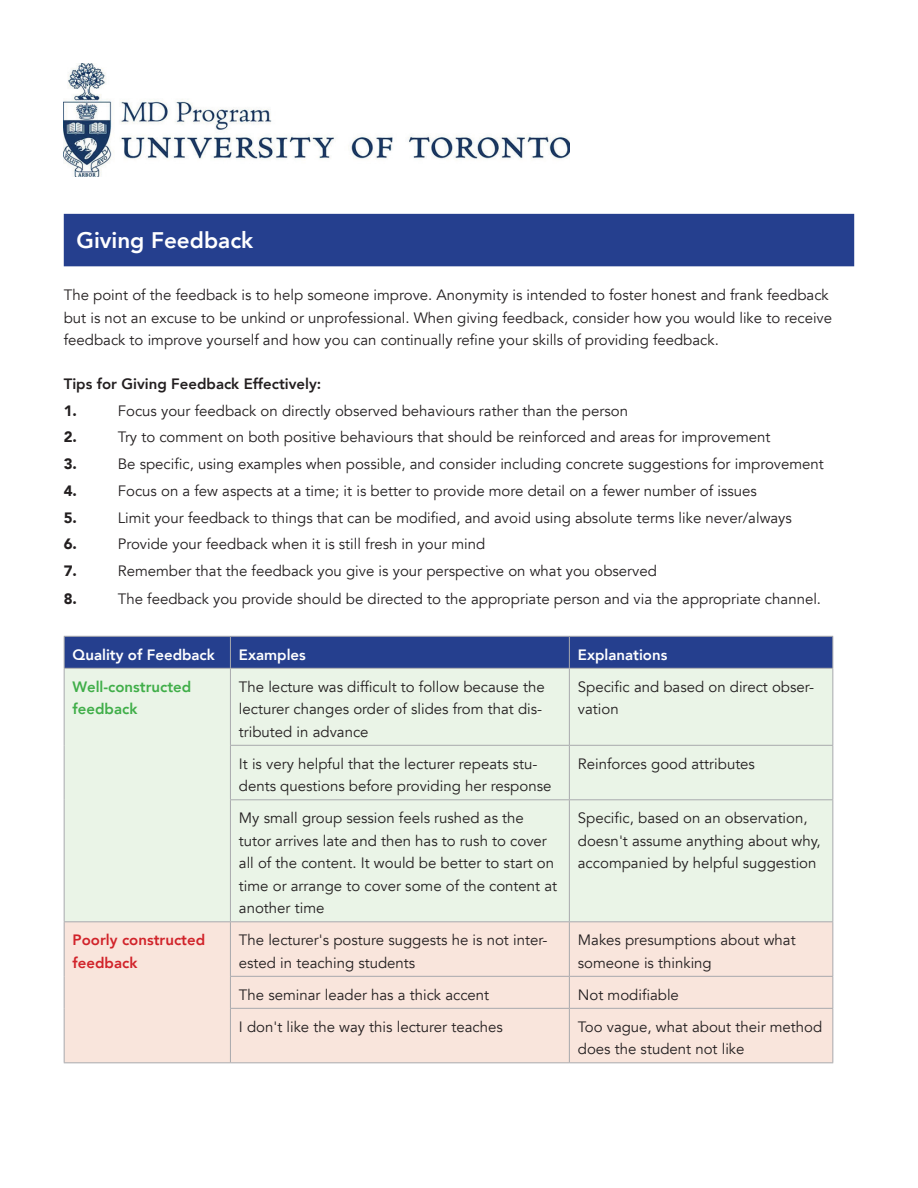
<style>
.page{position:relative;width:918px;height:1188px;background:#fff}
.page>*{position:absolute;margin:0;border:0;box-sizing:border-box;transform-origin:0 0}
.t1{font:800 22.5px "Avenir";color:#fff}
.t2{font:15px/22.5px "Avenir";color:#231f20}
.t3{font:800 15px "Avenir";color:#fff}
.t4{font:800 15px "Avenir";color:#231f20}
.t5{font:800 15px/22.5px "Avenir";color:#d1232a}
.t6{font:800 15px/22.5px "Avenir";color:#40ae49}
.t7{font:900 15px "Avenir";color:#231f20}
</style>
<div class="page">
<img style="left:64px;top:64px;width:506px;height:113px">
<div style="left:64px;top:214px;width:790px;height:52px;background:#253f8e"></div>
<div style="left:65px;top:637px;width:767px;height:31px;background:#253f8e"></div>
<div style="left:65px;top:669px;width:767px;height:252px;background:#eaf4e7"></div>
<div style="left:65px;top:922px;width:767px;height:140px;background:#f9e5dc"></div>
<hr style="left:64px;top:636px;width:166px;height:1px;background:#a8a9ad">
<hr style="left:64px;top:637px;width:1px;height:31px;background:#a8a9ad">
<hr style="left:230px;top:636px;width:339px;height:1px;background:#a8a9ad">
<hr style="left:230px;top:637px;width:1px;height:31px;background:#a8a9ad">
<hr style="left:569px;top:636px;width:264px;height:1px;background:#a8a9ad">
<hr style="left:569px;top:637px;width:1px;height:31px;background:#a8a9ad">
<hr style="left:832px;top:637px;width:1px;height:31px;background:#a8a9ad">
<hr style="left:64px;top:668px;width:166px;height:1px;background:#a8a9ad">
<hr style="left:64px;top:669px;width:1px;height:76px;background:#a8a9ad">
<hr style="left:64px;top:745px;width:1px;height:55px;background:#a8a9ad">
<hr style="left:64px;top:800px;width:1px;height:121px;background:#a8a9ad">
<hr style="left:230px;top:668px;width:339px;height:1px;background:#a8a9ad">
<hr style="left:230px;top:669px;width:1px;height:76px;background:#a8a9ad">
<hr style="left:569px;top:668px;width:264px;height:1px;background:#a8a9ad">
<hr style="left:569px;top:669px;width:1px;height:76px;background:#a8a9ad">
<hr style="left:832px;top:669px;width:1px;height:76px;background:#a8a9ad">
<hr style="left:230px;top:745px;width:339px;height:1px;background:#a8a9ad">
<hr style="left:230px;top:746px;width:1px;height:53px;background:#a8a9ad">
<hr style="left:569px;top:745px;width:264px;height:1px;background:#a8a9ad">
<hr style="left:569px;top:746px;width:1px;height:53px;background:#a8a9ad">
<hr style="left:832px;top:746px;width:1px;height:53px;background:#a8a9ad">
<hr style="left:230px;top:799px;width:339px;height:1px;background:#a8a9ad">
<hr style="left:230px;top:800px;width:1px;height:121px;background:#a8a9ad">
<hr style="left:569px;top:799px;width:264px;height:1px;background:#a8a9ad">
<hr style="left:569px;top:800px;width:1px;height:121px;background:#a8a9ad">
<hr style="left:832px;top:800px;width:1px;height:121px;background:#a8a9ad">
<hr style="left:64px;top:921px;width:166px;height:1px;background:#a8a9ad">
<hr style="left:64px;top:922px;width:1px;height:54px;background:#a8a9ad">
<hr style="left:64px;top:976px;width:1px;height:32px;background:#a8a9ad">
<hr style="left:64px;top:1008px;width:1px;height:54px;background:#a8a9ad">
<hr style="left:64px;top:1062px;width:166px;height:1px;background:#a8a9ad">
<hr style="left:230px;top:921px;width:339px;height:1px;background:#a8a9ad">
<hr style="left:230px;top:922px;width:1px;height:54px;background:#a8a9ad">
<hr style="left:569px;top:921px;width:264px;height:1px;background:#a8a9ad">
<hr style="left:569px;top:922px;width:1px;height:54px;background:#a8a9ad">
<hr style="left:832px;top:922px;width:1px;height:54px;background:#a8a9ad">
<hr style="left:230px;top:976px;width:339px;height:1px;background:#a8a9ad">
<hr style="left:230px;top:977px;width:1px;height:31px;background:#a8a9ad">
<hr style="left:569px;top:976px;width:264px;height:1px;background:#a8a9ad">
<hr style="left:569px;top:977px;width:1px;height:31px;background:#a8a9ad">
<hr style="left:832px;top:977px;width:1px;height:31px;background:#a8a9ad">
<hr style="left:230px;top:1008px;width:339px;height:1px;background:#a8a9ad">
<hr style="left:230px;top:1009px;width:1px;height:53px;background:#a8a9ad">
<hr style="left:569px;top:1008px;width:264px;height:1px;background:#a8a9ad">
<hr style="left:569px;top:1009px;width:1px;height:53px;background:#a8a9ad">
<hr style="left:832px;top:1009px;width:1px;height:53px;background:#a8a9ad">
<hr style="left:230px;top:1062px;width:339px;height:1px;background:#a8a9ad">
<hr style="left:569px;top:1062px;width:264px;height:1px;background:#a8a9ad">
<h1 class="t1" style="left:77px;top:223px;width:178px">Giving Feedback</h1>
<p class="t2" style="left:64px;top:284px;width:770px">The point of the feedback is to help someone improve. Anonymity is intended to foster honest and frank feedback but is not an excuse to be unkind or unprofessional. When giving feedback, consider how you would like to receive feedback to improve yourself and how you can continually refine your skills of providing feedback.</p>
<p class="t4" style="left:64px;top:372px;width:259px">Tips for Giving Feedback Effectively:</p>
<p class="t7" style="left:64px;top:398px;width:15px">1.</p>
<p class="t2" style="left:118px;top:399px;width:512px">Focus your feedback on directly observed behaviours rather than the person</p>
<p class="t7" style="left:64px;top:424px;width:15px">2.</p>
<p class="t2" style="left:118px;top:426px;width:654px">Try to comment on both positive behaviours that should be reinforced and areas for improvement</p>
<p class="t7" style="left:64px;top:451px;width:15px">3.</p>
<p class="t2" style="left:118px;top:453px;width:708px">Be specific, using examples when possible, and consider including concrete suggestions for improvement</p>
<p class="t7" style="left:64px;top:478px;width:15px">4.</p>
<p class="t2" style="left:118px;top:480px;width:641px">Focus on a few aspects at a time; it is better to provide more detail on a fewer number of issues</p>
<p class="t7" style="left:64px;top:505px;width:15px">5.</p>
<p class="t2" style="left:118px;top:506px;width:676px">Limit your feedback to things that can be modified, and avoid using absolute terms like never/always</p>
<p class="t7" style="left:64px;top:531px;width:15px">6.</p>
<p class="t2" style="left:118px;top:533px;width:369px">Provide your feedback when it is still fresh in your mind</p>
<p class="t7" style="left:64px;top:558px;width:15px">7.</p>
<p class="t2" style="left:118px;top:560px;width:541px">Remember that the feedback you give is your perspective on what you observed</p>
<p class="t7" style="left:64px;top:586px;width:15px">8.</p>
<p class="t2" style="left:118px;top:588px;width:705px">The feedback you provide should be directed to the appropriate person and via the appropriate channel.</p>
<p class="t3" style="left:73px;top:643px;width:144px">Quality of Feedback</p>
<p class="t3" style="left:239px;top:643px;width:68px">Examples</p>
<p class="t3" style="left:578px;top:643px;width:91px">Explanations</p>
<p class="t6" style="left:73px;top:675px;width:120px">Well-constructed feedback</p>
<p class="t2" style="left:239px;top:676px;width:307px">The lecture was difficult to follow because the lecturer changes order of slides from that dis&shy;tributed in advance</p>
<p class="t2" style="left:578px;top:676px;width:238px">Specific and based on direct obser&shy;vation</p>
<p class="t2" style="left:239px;top:753px;width:314px">It is very helpful that the lecturer repeats stu&shy;dents questions before providing her response</p>
<p class="t2" style="left:578px;top:753px;width:179px">Reinforces good attributes</p>
<p class="t2" style="left:239px;top:807px;width:320px">My small group session feels rushed as the tutor arrives late and then has to rush to cover all of the content. It would be better to start on time or arrange to cover some of the content at another time</p>
<p class="t2" style="left:578px;top:807px;width:244px">Specific, based on an observation, doesn't assume anything about why, accompanied by helpful suggestion</p>
<p class="t5" style="left:73px;top:929px;width:134px">Poorly constructed feedback</p>
<p class="t2" style="left:239px;top:929px;width:310px">The lecturer's posture suggests he is not inter&shy;ested in teaching students</p>
<p class="t2" style="left:578px;top:929px;width:219px">Makes presumptions about what someone is thinking</p>
<p class="t2" style="left:239px;top:984px;width:252px">The seminar leader has a thick accent</p>
<p class="t2" style="left:578px;top:984px;width:103px">Not modifiable</p>
<p class="t2" style="left:239px;top:1016px;width:265px">I don't like the way this lecturer teaches</p>
<p class="t2" style="left:578px;top:1016px;width:246px">Too vague, what about their method does the student not like</p>
</div>
